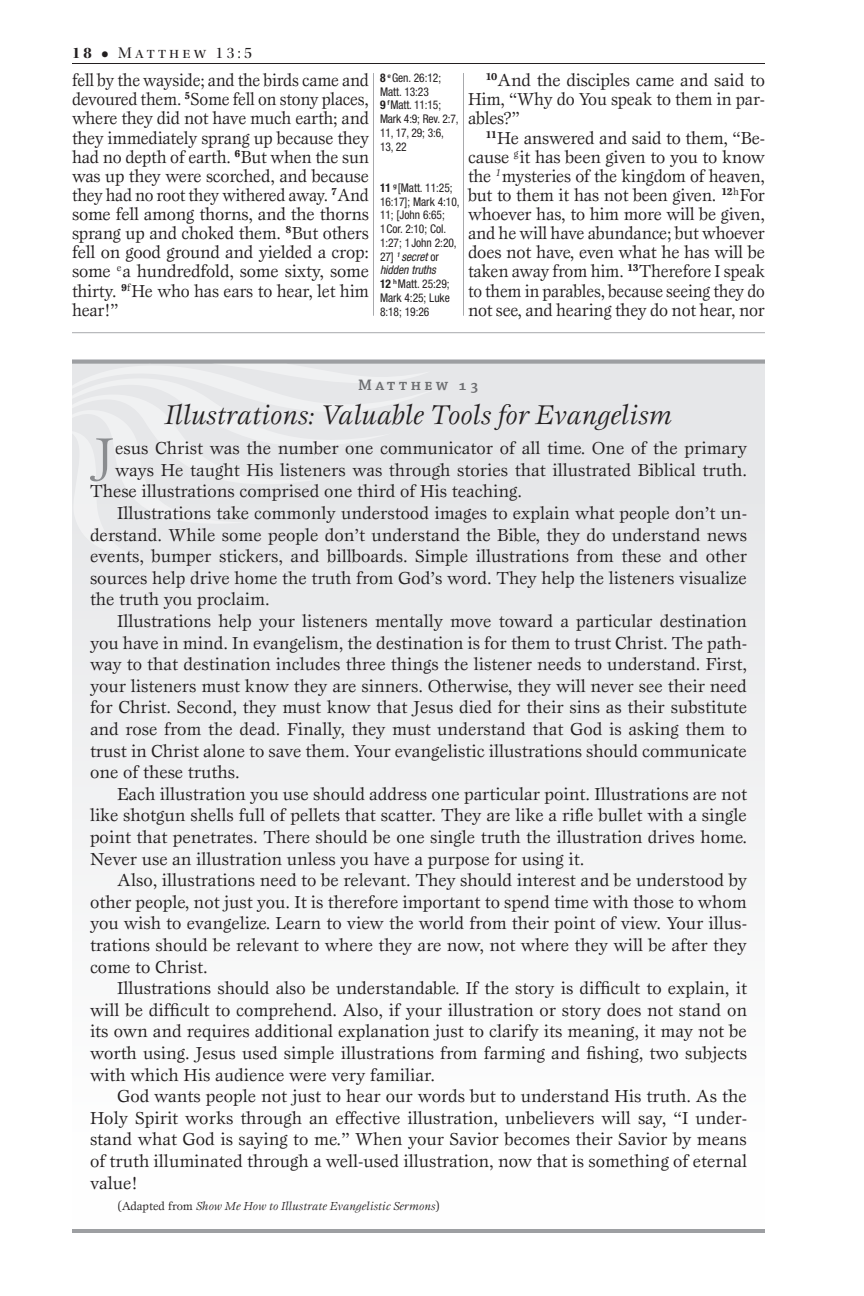
<style>
.page{position:relative;width:864px;height:1296px;background:#fff}
.page>*{position:absolute;margin:0;border:0;box-sizing:border-box;transform-origin:0 0}
.EB_Article_Text_Firs{font:50.4px "Esprit Std";color:#8a8c8f}
.EB_Article_Title{font:italic 28px "Esprit Std";color:#231f20}
.EB_Article_Text{font:18px/21.6px "Esprit Std";color:#231f20;text-align:justify}
.Body{font:18px/19.2px "Esprit Std";letter-spacing:-.015em;color:#231f20;text-align:justify;scale:.94 1}
.Body-2{font:18px/19.2px "Esprit Std";letter-spacing:-.015em;color:#231f20;text-align:justify}
.EB_Article_Text_Firs-2{font:18px "Esprit Std";color:#231f20}
.t1{font:16px "Utopia Std Disp";letter-spacing:.2em;color:#231f20}
.EB_Article_Subtitle{font:600 16px "Chaparral Pro";letter-spacing:.2em;color:#6c6d70}
.CR_Ref{font:condensed 12px/13.8px "Helvetica Neue LT Std";letter-spacing:-.005em;color:#231f20;scale:.96 1}
.EB_Article_Reference{font:italic 12px "Esprit Std";color:#231f20}
.s1{font-family:"Utopia Std Bold Disp"}
.s2{font-family:"Utopia Std Bold Capt"}
.s3{font-weight:700}
.s4{font-style:italic}
.s5{font-style:normal}
</style>
<div class="page">
<div style="left:72px;top:360px;width:693px;height:873px;background:linear-gradient(to right,#f6f6f7,#f1f1f2)"></div>
<hr style="left:72px;top:1229px;width:693px;height:4px;background:#9d9fa2">
<svg style="left:438px;top:360px;width:327px;height:4px"></svg>
<svg style="left:72px;top:359px;width:366px;height:200px;fill:#e6e7e9"></svg>
<hr style="left:373px;top:73px;width:1px;height:243px;background:#a8a9ad">
<hr style="left:463px;top:73px;width:1px;height:243px;background:#a8a9ad">
<hr style="left:72px;top:63px;width:693px;height:1px;background:#231f20">
<hr style="left:72px;top:332px;width:693px;height:1px;background:#a8a9ad">
<p class="t1" style="left:72px;top:44px;width:181px"><span class="s1">18</span> <span class="s2">•</span> Matthew 13:5</p>
<p class="Body" style="left:72px;top:70px;width:317px">fell by the wayside; and the birds came and devoured them. <sup>5</sup>Some fell on stony places, where they did not have much earth; and they immediately sprang up because they had no depth of earth. <sup>6</sup>But when the sun was up they were scorched, and because they had no root they withered away. <sup>7</sup>And some fell among thorns, and the thorns sprang up and choked them. <sup>8</sup>But others fell on good ground and yielded a crop: some <sup>e</sup>a hundredfold, some sixty, some thirty. <sup>9</sup><sup>f</sup>He who has ears to hear, let him hear!”</p>
<p class="Body-2" style="left:468px;top:70px;width:299px;text-indent:18px"><sup>10</sup>And the disciples came and said to Him, “Why do You speak to them in par&shy;ables?”</p>
<p class="CR_Ref" style="left:380px;top:71px;width:65px"><span class="s3">8</span> <sup>e</sup> Gen. 26:12;<br>Matt. 13:23</p>
<p class="CR_Ref" style="left:380px;top:98px;width:83px"><span class="s3">9</span> <sup>f</sup> Matt. 11:15;<br>Mark 4:9; Rev. 2:7,<br>11, 17, 29; 3:6,<br>13, 22</p>
<p class="CR_Ref" style="left:380px;top:181px;width:84px"><span class="s3">11</span> <sup>g</sup> [Matt. 11:25;<br>16:17]; Mark 4:10,<br>11; [John 6:65;<br>1Cor. 2:10; Col.<br>1:27; 1John 2:20,<br>27] <sup>1</sup> <span class="s4">secret</span> or <span class="s4">hidden truths</span></p>
<p class="CR_Ref" style="left:380px;top:277px;width:74px;text-align:justify"><span class="s3">12</span> <sup>h</sup> Matt. 25:29; Mark 4:25; Luke 8:18; 19:26</p>
<p class="Body-2" style="left:468px;top:128px;width:299px;text-indent:18px"><sup>11</sup>He answered and said to them, “Be&shy;cause <sup>g</sup>it has been given to you to know the <sup>1</sup>mysteries of the kingdom of heaven, but to them it has not been given. <sup>12</sup><sup>h</sup>For whoever has, to him more will be given, and he will have abundance; but whoever does not have, even what he has will be taken away from him. <sup>13</sup>Therefore I speak to them in parables, because seeing they do not see, and hearing they do not hear, nor</p>
<p class="EB_Article_Subtitle" style="left:358px;top:376px;width:122px">Matthew 13</p>
<p class="EB_Article_Title" style="left:165px;top:398px;width:509px">Illustrations: Valuable Tools for Evangelism</p>
<p class="EB_Article_Text_Firs" style="left:95px;top:424px;width:20px">J</p>
<p class="EB_Article_Text_Firs-2" style="left:115px;top:437px;width:633px">esus Christ was the number one communicator of all time. One of the primary</p>
<p class="EB_Article_Text_Firs-2" style="left:115px;top:459px;width:633px">ways He taught His listeners was through stories that illustrated Biblical truth.</p>
<p class="EB_Article_Text_Firs-2" style="left:90px;top:481px;width:434px">These illustrations comprised one third of His teaching.</p>
<p class="EB_Article_Text" style="left:90px;top:502px;width:659px;text-indent:27px">Illustrations take commonly understood images to explain what people don’t un&shy;derstand. While some people don’t understand the Bible, they do understand news events, bumper stickers, and billboards. Simple illustrations from these and other sources help drive home the truth from God’s word. They help the listeners visualize the truth you proclaim.</p>
<p class="EB_Article_Text" style="left:90px;top:610px;width:659px;text-indent:27px">Illustrations help your listeners mentally move toward a particular destination you have in mind. In evangelism, the destination is for them to trust Christ. The path&shy;way to that destination includes three things the listener needs to understand. First, your listeners must know they are sinners. Otherwise, they will never see their need for Christ. Second, they must know that Jesus died for their sins as their substitute and rose from the dead. Finally, they must understand that God is asking them to trust in Christ alone to save them. Your evangelistic illustrations should communicate one of these truths.</p>
<p class="EB_Article_Text" style="left:90px;top:783px;width:659px;text-indent:27px">Each illustration you use should address one particular point. Illustrations are not like shotgun shells full of pellets that scatter. They are like a rifle bullet with a single point that penetrates. There should be one single truth the illustration drives home.<br>Never use an illustration unless you have a purpose for using it.</p>
<p class="EB_Article_Text" style="left:90px;top:869px;width:659px;text-indent:27px">Also, illustrations need to be relevant. They should interest and be understood by other people, not just you. It is therefore important to spend time with those to whom you wish to evangelize. Learn to view the world from their point of view. Your illus&shy;trations should be relevant to where they are now, not where they will be after they come to Christ.</p>
<p class="EB_Article_Text" style="left:90px;top:977px;width:659px;text-indent:27px">Illustrations should also be understandable. If the story is difficult to explain, it will be difficult to comprehend. Also, if your illustration or story does not stand on its own and requires additional explanation just to clarify its meaning, it may not be worth using. Jesus used simple illustrations from farming and fishing, two subjects with which His audience were very familiar.</p>
<p class="EB_Article_Text" style="left:90px;top:1085px;width:659px;text-indent:27px">God wants people not just to hear our words but to understand His truth. As the Holy Spirit works through an effective illustration, unbelievers will say, “I under&shy;stand what God is saying to me.” When your Savior becomes their Savior by means of truth illuminated through a well-used illustration, now that is something of eternal value!</p>
<p class="EB_Article_Reference" style="left:117px;top:1199px;width:325px"><span class="s5">(Adapted from</span> Show Me How to Illustrate Evangelistic Sermons<span class="s5">)</span></p>
</div>
